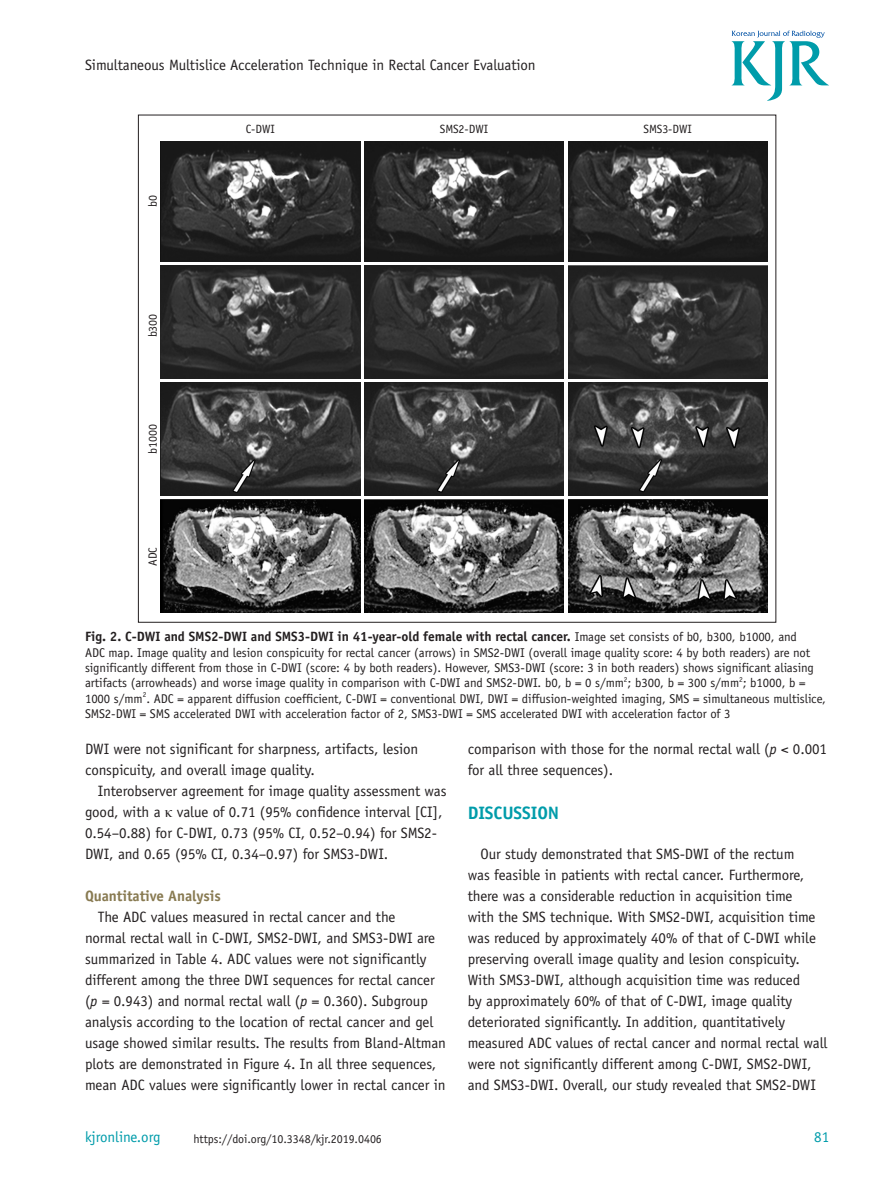
<style>
.page{position:relative;width:893px;height:1191px;background:#fff}
.page>*{position:absolute;margin:0;border:0;box-sizing:border-box;transform-origin:0 0}
.t1{font:700 18px "Officina Sans Std";letter-spacing:-.005em;color:#009caa}
.t2{font:15px/21px "Officina Sans Std";letter-spacing:-.005em;color:#231f20}
.t3{font:700 15px "Officina Sans Std";letter-spacing:-.005em;color:#887a51}
.t4{font:15px "Officina Sans Std";letter-spacing:-.005em;color:#009caa}
.t5{font:700 13.5px "Officina Sans Std";letter-spacing:-.005em;color:#231f20}
.t6{font:12.75px/15.3px "Officina Sans Std";letter-spacing:-.005em;color:#231f20}
.t7{font:12px "Officina Sans Std";letter-spacing:-.005em;color:#231f20}
.s1{font-weight:400;font-size:12.75px}
.s2{font-family:"Times New Roman"}
.s3{font-style:italic}
</style>
<div class="page">
<svg style="left:732px;top:31px;width:97px;height:70px"></svg>
<img style="left:161px;top:141px;width:199px;height:120px">
<img style="left:161px;top:265px;width:199px;height:113px">
<img style="left:161px;top:383px;width:199px;height:113px">
<img style="left:161px;top:500px;width:199px;height:113px">
<img style="left:364px;top:383px;width:200px;height:113px">
<img style="left:364px;top:500px;width:200px;height:113px">
<img style="left:568px;top:383px;width:199px;height:113px">
<img style="left:568px;top:500px;width:199px;height:113px">
<img style="left:364px;top:141px;width:200px;height:120px">
<img style="left:364px;top:265px;width:200px;height:113px">
<img style="left:568px;top:141px;width:200px;height:120px">
<img style="left:568px;top:265px;width:200px;height:113px">
<p class="t2" style="left:85px;top:54px;width:452px">Simultaneous Multislice Acceleration Technique in Rectal Cancer Evaluation</p>
<p class="t7" style="left:146px;top:207px;width:13px;rotate:-90deg">b0</p>
<p class="t7" style="left:146px;top:337px;width:25px;rotate:-90deg">b300</p>
<p class="t7" style="left:146px;top:454px;width:31px;rotate:-90deg">b1000</p>
<p class="t7" style="left:146px;top:566px;width:20px;rotate:-90deg">ADC</p>
<p class="t7" style="left:246px;top:122px;width:31px">C-DWI</p>
<p class="t7" style="left:440px;top:122px;width:50px">SMS2-DWI</p>
<p class="t7" style="left:644px;top:122px;width:50px">SMS3-DWI</p>
<p class="t5" style="left:85px;top:628px;width:713px">Fig. 2. C-DWI and SMS2-DWI and SMS3-DWI in 41-year-old female with rectal cancer. <span class="s1">Image set consists of b0, b300, b1000, and</span></p>
<p class="t6" style="left:85px;top:645px;width:742px">ADC map. Image quality and lesion conspicuity for rectal cancer (arrows) in SMS2-DWI (overall image quality score: 4 by both readers) are not significantly different from those in C-DWI (score: 4 by both readers). However, SMS3-DWI (score: 3 in both readers) shows significant aliasing artifacts (arrowheads) and worse image quality in comparison with C-DWI and SMS2-DWI. b0, b = 0 s/mm<sup>2</sup>; b300, b = 300 s/mm<sup>2</sup>; b1000, b = 1000 s/mm<sup>2</sup>. ADC = apparent diffusion coefficient, C-DWI = conventional DWI, DWI = diffusion-weighted imaging, SMS = simultaneous multislice, SMS2-DWI = SMS accelerated DWI with acceleration factor of 2, SMS3-DWI = SMS accelerated DWI with acceleration factor of 3</p>
<p class="t2" style="left:85px;top:738px;width:335px">DWI were not significant for sharpness, artifacts, lesion conspicuity, and overall image quality.</p>
<p class="t2" style="left:85px;top:780px;width:363px;text-indent:13px">Interobserver agreement for image quality assessment was good, with a <span class="s2">κ</span> value of 0.71 (95% confidence interval [CI], 0.54–0.88) for C-DWI, 0.73 (95% CI, 0.52–0.94) for SMS2- DWI, and 0.65 (95% CI, 0.34–0.97) for SMS3-DWI.</p>
<p class="t3" style="left:85px;top:886px;width:137px">Quantitative Analysis</p>
<p class="t2" style="left:85px;top:906px;width:363px;text-indent:13px">The ADC values measured in rectal cancer and the<br>normal rectal wall in C-DWI, SMS2-DWI, and SMS3-DWI are summarized in Table 4. ADC values were not significantly different among the three DWI sequences for rectal cancer (<span class="s3">p</span> = 0.943) and normal rectal wall (<span class="s3">p</span> = 0.360). Subgroup analysis according to the location of rectal cancer and gel usage showed similar results. The results from Bland-Altman plots are demonstrated in Figure 4. In all three sequences, mean ADC values were significantly lower in rectal cancer in</p>
<p class="t4" style="left:85px;top:1128px;width:77px">kjronline.org</p>
<p class="t7" style="left:194px;top:1132px;width:190px">https://doi.org/10.3348/kjr.2019.0406</p>
<p class="t2" style="left:468px;top:738px;width:361px">comparison with those for the normal rectal wall (<span class="s3">p</span> &lt; 0.001 for all three sequences).</p>
<p class="t1" style="left:468px;top:802px;width:93px">DISCUSSION</p>
<p class="t2" style="left:468px;top:843px;width:361px;text-indent:13px">Our study demonstrated that SMS-DWI of the rectum<br>was feasible in patients with rectal cancer. Furthermore, there was a considerable reduction in acquisition time<br>with the SMS technique. With SMS2-DWI, acquisition time was reduced by approximately 40% of that of C-DWI while preserving overall image quality and lesion conspicuity.<br>With SMS3-DWI, although acquisition time was reduced<br>by approximately 60% of that of C-DWI, image quality deteriorated significantly. In addition, quantitatively measured ADC values of rectal cancer and normal rectal wall were not significantly different among C-DWI, SMS2-DWI, and SMS3-DWI. Overall, our study revealed that SMS2-DWI</p>
<p class="t4" style="left:814px;top:1128px;width:16px">81</p>
</div>
